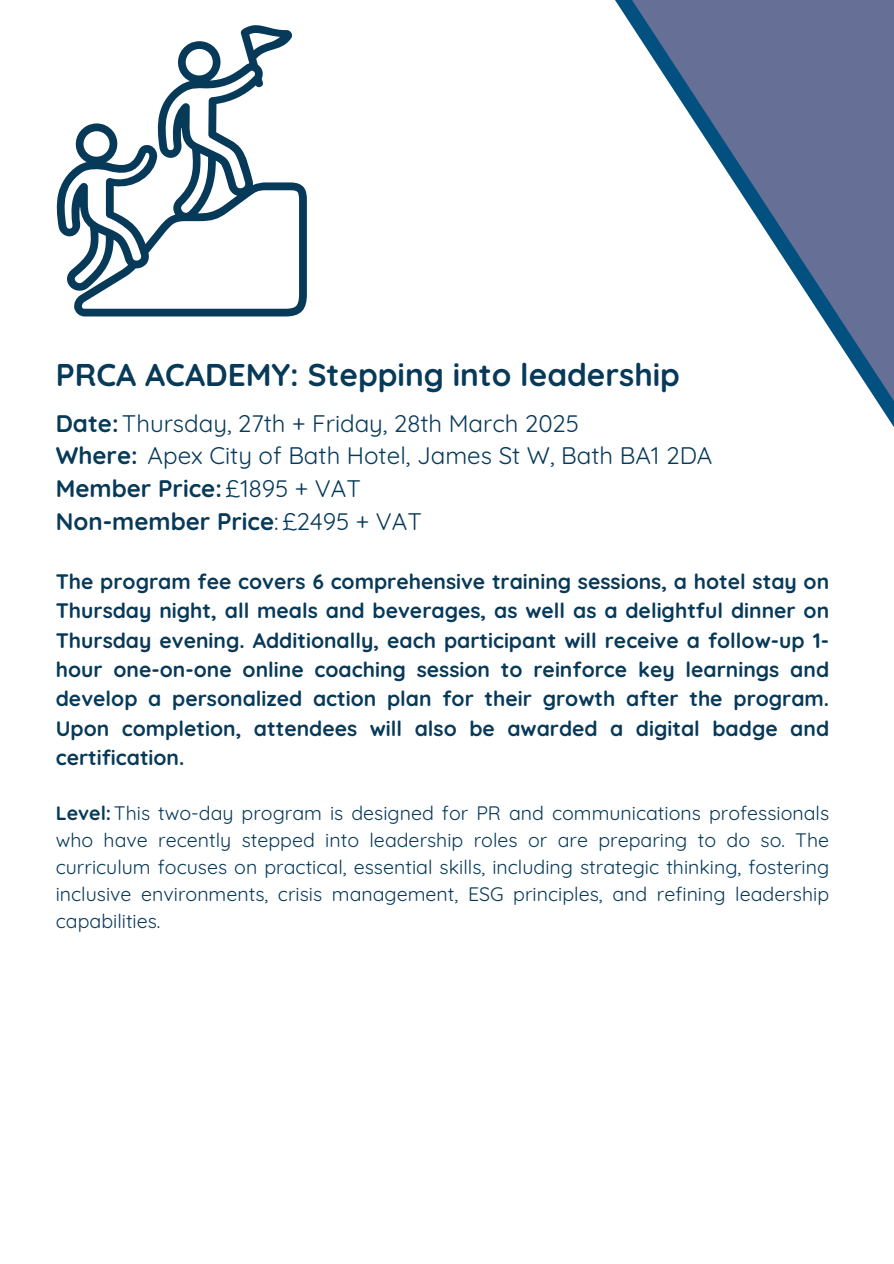
<style>
.page{position:relative;width:894px;height:1264px;background:#fff}
.page>*{position:absolute;margin:0;border:0;box-sizing:border-box;transform-origin:0 0}
.t1{font:700 31.5px "Quicksand";color:#073959}
.t2{font:24px/32.7px "Quicksand";color:#073959}
.t3{font:700 21px/29.2px "Quicksand";color:#073959;text-align:justify}
.t4{font:19.5px/27px "Quicksand";color:#073959;text-align:justify}
.s1{font-weight:700}
</style>
<div class="page">
<svg style="left:615px;top:0;width:278px;height:426px"></svg>
<svg style="left:56px;top:25px;width:251px;height:291px"></svg>
<p class="t1" style="left:56px;top:355px;width:625px">PRCA ACADEMY: Stepping into leadership</p>
<h1 class="t2" style="left:56px;top:406px;width:658px"><span class="s1">Date:</span>Thursday, 27th + Friday, 28th March 2025<br><span class="s1">Where:</span> Apex City of Bath Hotel, James St W, Bath BA1 2DA <span class="s1">Member Price:</span>£1895 + VAT<br><span class="s1">Non-member Price</span>:£2495 + VAT</h1>
<p class="t3" style="left:56px;top:566px;width:774px">The program fee covers 6 comprehensive training sessions, a hotel stay on Thursday night, all meals and beverages, as well as a delightful dinner on Thursday evening. Additionally, each participant will receive a follow-up 1- hour one-on-one online coaching session to reinforce key learnings and develop a personalized action plan for their growth after the program.<br>Upon completion, attendees will also be awarded a digital badge and certification.</p>
<p class="t4" style="left:56px;top:799px;width:774px"><span class="s1">Level:</span>This two-day program is designed for PR and communications professionals who have recently stepped into leadership roles or are preparing to do so. The curriculum focuses on practical, essential skills, including strategic thinking, fostering inclusive environments, crisis management, ESG principles, and refining leadership capabilities.</p>
</div>
